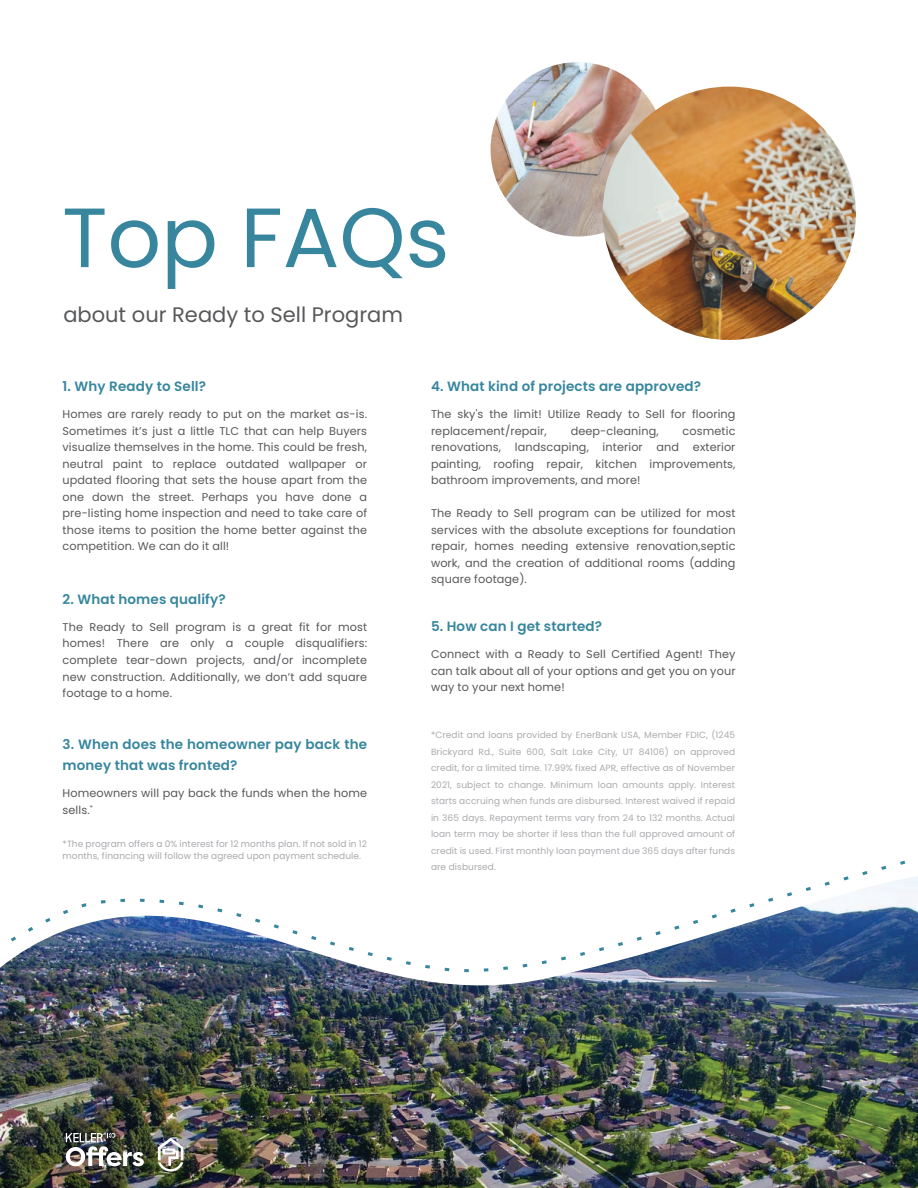
<style>
.page{position:relative;width:918px;height:1188px;background:#fff}
.page>*{position:absolute;margin:0;border:0;box-sizing:border-box;transform-origin:0 0}
.t1{font:84px "Poppins";color:#37869e}
.t2{font:21px "Poppins";color:#57585a}
.t3{font:600 13.5px/21px "Poppins";letter-spacing:.01em;color:#37869e}
.t4{font:11.25px/16.5px "Poppins";letter-spacing:.01em;color:#57585a;text-align:justify}
.t5{font:9px/16.5px "Poppins";letter-spacing:.01em;color:#aaabaf;text-align:justify}
.t6{font:9px/12px "Poppins";letter-spacing:.01em;color:#a8a9ad}
</style>
<div class="page">
<img style="left:0;top:860px;width:918px;height:328px">
<img style="left:401px;top:1145px;width:173px;height:11px">
<svg style="left:344px;top:1135px;width:6px;height:30px"></svg>
<svg style="left:352px;top:1135px;width:41px;height:30px"></svg>
<img style="left:0;top:876px;width:918px;height:122px">
<img style="left:491px;top:62px;width:174px;height:175px;border-radius:87px">
<img style="left:603px;top:87px;width:253px;height:253px;border-radius:127px">
<img style="left:66px;top:1133px;width:78px;height:33px">
<svg style="left:158px;top:1138px;width:25px;height:34px"></svg>
<h1 class="t1" style="left:62px;top:189px;width:389px">Top FAQs</h1>
<h2 class="t2" style="left:63px;top:302px;width:341px">about our Ready to Sell Program</h2>
<p class="t3" style="left:63px;top:376px;width:145px">1. Why Ready to Sell?</p>
<p class="t4" style="left:63px;top:406px;width:306px">Homes are rarely ready to put on the market as-is.<br>Sometimes it’s just a little TLC that can help Buyers visualize themselves in the home. This could be fresh, neutral paint to replace outdated wallpaper or updated flooring that sets the house apart from the one down the street. Perhaps you have done a pre-listing home inspection and need to take care of those items to position the home better against the competition. We can do it all!</p>
<p class="t3" style="left:63px;top:589px;width:165px">2. What homes qualify?</p>
<p class="t4" style="left:63px;top:619px;width:306px">The Ready to Sell program is a great fit for most homes! There are only a couple disqualifiers: complete tear-down projects, and/or incomplete new construction. Additionally, we don’t add square footage to a home.</p>
<p class="t3" style="left:63px;top:734px;width:306px">3. When does the homeowner pay back the money that was fronted?</p>
<p class="t4" style="left:63px;top:785px;width:306px">Homeowners will pay back the funds when the home sells.<sup>*</sup></p>
<p class="t6" style="left:63px;top:838px;width:306px">*The program offers a 0% interest for 12 months plan. If not sold in 12 months, financing will follow the agreed upon payment schedule.</p>
<p class="t3" style="left:431px;top:376px;width:272px">4. What kind of projects are approved?</p>
<p class="t4" style="left:431px;top:406px;width:306px">The sky's the limit! Utilize Ready to Sell for flooring replacement/repair,</p>
<p class="t4" style="left:431px;top:423px;width:306px;text-indent:252px">cosmetic renovations, landscaping, interior and exterior painting, roofing repair, kitchen improvements, bathroom improvements, and more!</p>
<p class="t4" style="left:431px;top:505px;width:306px">The Ready to Sell program can be utilized for most services with the absolute exceptions for foundation repair, homes needing extensive renovation,septic work, and the creation of additional rooms (adding square footage).</p>
<p class="t4" style="left:571px;top:423px;width:89px">deep-cleaning,</p>
<p class="t3" style="left:431px;top:616px;width:173px">5. How can I get started?</p>
<p class="t4" style="left:431px;top:646px;width:306px">Connect with a Ready to Sell Certified Agent! They can talk about all of your options and get you on your way to your next home!</p>
<p class="t5" style="left:431px;top:727px;width:306px">*Credit and loans provided by EnerBank USA, Member FDIC, (1245<br>Brickyard Rd., Suite 600, Salt Lake City, UT 84106) on approved credit, for a limited time. 17.99% fixed APR, effective as of November 2021, subject to change. Minimum loan amounts apply. Interest starts accruing when funds are disbursed. Interest waived if repaid in 365 days. Repayment terms vary from 24 to 132 months. Actual loan term may be shorter if less than the full approved amount of credit is used. First monthly loan payment due 365 days after funds are disbursed.</p>
</div>
